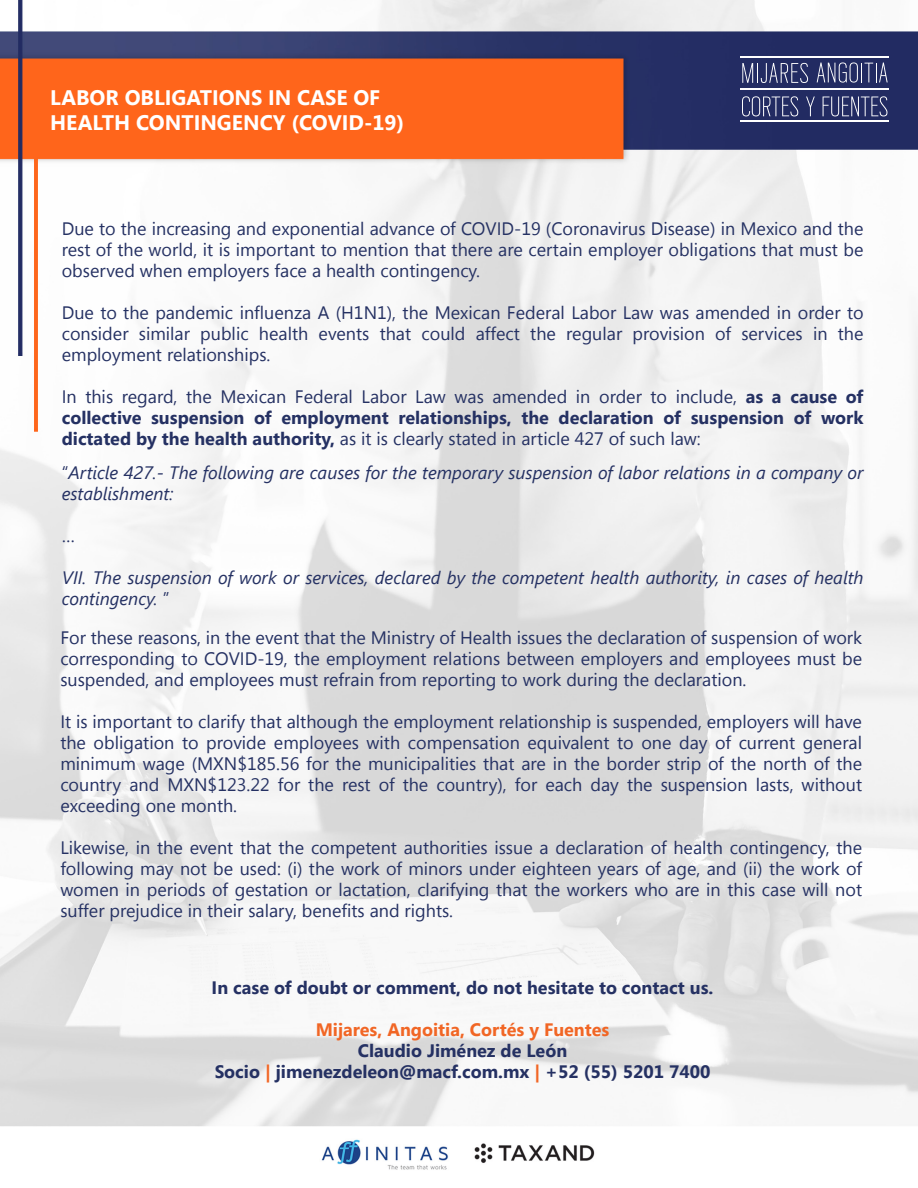
<style>
.page{position:relative;width:918px;height:1188px;background:#fff}
.page>*{position:absolute;margin:0;border:0;box-sizing:border-box;transform-origin:0 0}
.t1{font:700 21px/25.2px "Segoe UI";color:#fff}
.t2{font:18px/21px "Segoe UI";color:#253163;text-align:justify}
.t3{font:700 18px/21px "Segoe UI";color:#253163;text-align:justify}
.t4{font:italic 18px/21px "Segoe UI";color:#253163}
.t5{font:700 18px "Segoe UI";color:#f16625}
.s1{font-weight:400}
.s2{font-style:normal}
.s3{color:#f16625}
</style>
<div class="page">
<img style="left:0;top:0;width:918px;height:1170px">
<hr style="left:741px;top:56px;width:148px;height:1px;background:#fff">
<hr style="left:741px;top:121px;width:148px;height:1px;background:#fff">
<hr style="left:741px;top:89px;width:148px;height:1px;background:#fff">
<svg style="left:671px;top:62px;width:217px;height:23px;background:#3c4474"></svg>
<svg style="left:735px;top:95px;width:152px;height:24px;background:#414978"></svg>
<p class="t1" style="left:50px;top:84px;width:356px">LABOR OBLIGATIONS IN CASE OF<br>HEALTH CONTINGENCY (COVID-19)</p>
<p class="t2" style="left:62px;top:217px;width:803px">Due to the increasing and exponential advance of COVID-19 (Coronavirus Disease) in Mexico and the rest of the world, it is important to mention that there are certain employer obligations that must be observed when employers face a health contingency.</p>
<p class="t2" style="left:62px;top:301px;width:803px">Due to the pandemic influenza A (H1N1), the Mexican Federal Labor Law was amended in order to consider similar public health events that could affect the regular provision of services in the employment relationships.</p>
<p class="t3" style="left:62px;top:385px;width:803px"><span class="s1">In this regard, the Mexican Federal Labor Law was amended in order to include,</span> as a cause of collective suspension of employment relationships, the declaration of suspension of work dictated by the health authority, <span class="s1">as it is clearly stated in article 427 of such law:</span></p>
<p class="t4" style="left:62px;top:462px;width:803px"><span class="s2">“</span>Article 427.- The following are causes for the temporary suspension of labor relations in a company or establishment:</p>
<p class="t2" style="left:62px;top:524px;width:15px">…</p>
<p class="t4" style="left:62px;top:567px;width:803px">VII. The suspension of work or services, declared by the competent health authority, in cases of health contingency. <span class="s2">”</span></p>
<p class="t2" style="left:60px;top:627px;width:803px">For these reasons, in the event that the Ministry of Health issues the declaration of suspension of work corresponding to COVID-19, the employment relations between employers and employees must be suspended, and employees must refrain from reporting to work during the declaration.</p>
<p class="t2" style="left:60px;top:711px;width:803px">It is important to clarify that although the employment relationship is suspended, employers will have the obligation to provide employees with compensation equivalent to one day of current general minimum wage (MXN$185.56 for the municipalities that are in the border strip of the north of the country and MXN$123.22 for the rest of the country), for each day the suspension lasts, without exceeding one month.</p>
<p class="t2" style="left:60px;top:837px;width:803px">Likewise, in the event that the competent authorities issue a declaration of health contingency, the following may not be used: (i) the work of minors under eighteen years of age, and (ii) the work of women in periods of gestation or lactation, clarifying that the workers who are in this case will not suffer prejudice in their salary, benefits and rights.</p>
<p class="t3" style="left:212px;top:976px;width:503px">In case of doubt or comment, do not hesitate to contact us.</p>
<p class="t5" style="left:316px;top:1017px;width:295px">Mijares, Angoitia, Cortés y Fuentes</p>
<p class="t3" style="left:215px;top:1039px;width:497px;text-align:center">Claudio Jiménez de León<br>Socio <span class="s3">|</span> jimenezdeleon@macf.com.mx <span class="s3">|</span> +52 (55) 5201 7400</p>
</div>
